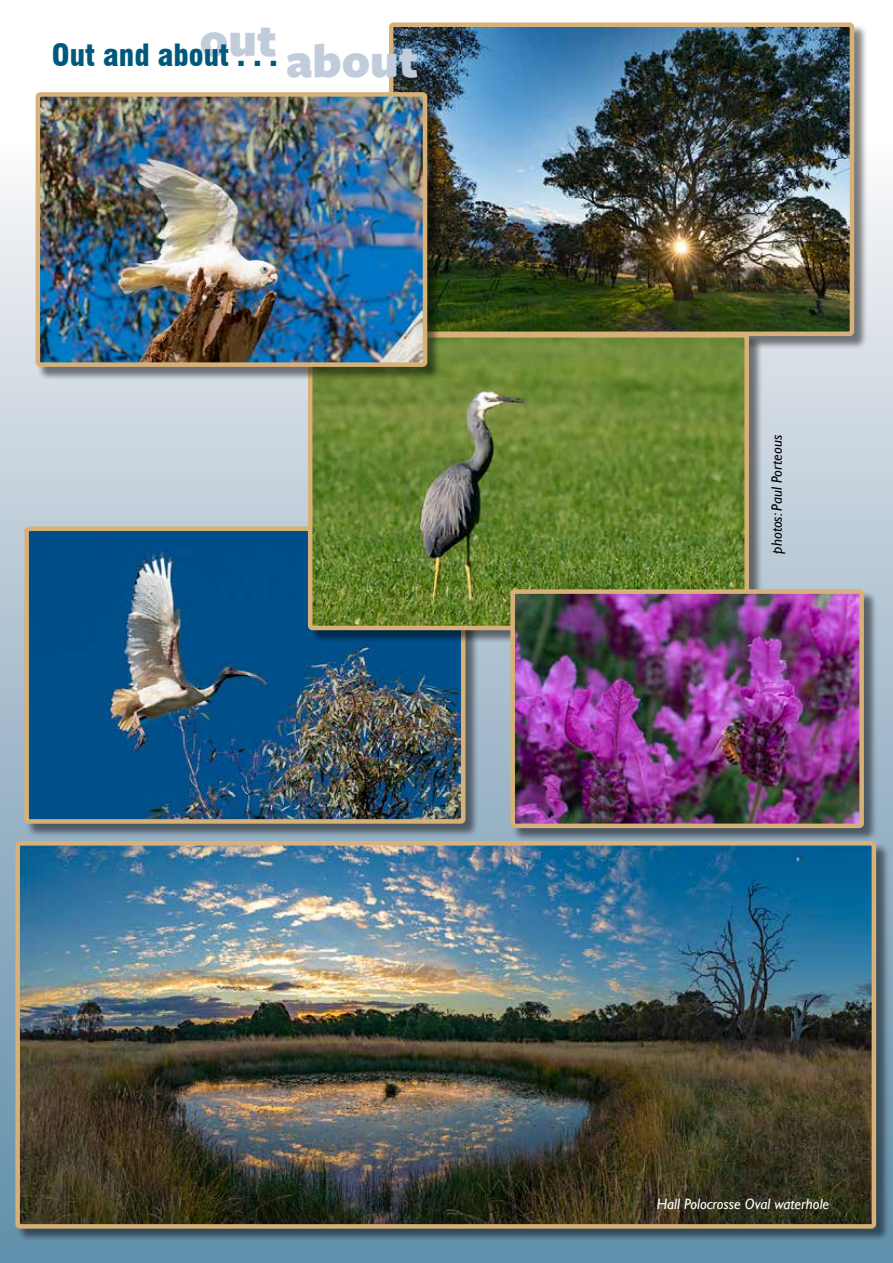
<style>
.page{position:relative;width:893px;height:1263px;background:#fff}
.page>*{position:absolute;margin:0;border:0;box-sizing:border-box;transform-origin:0 0}
.t1{font:900 49.5px "Freight Sans";color:#c2cddc}
.t2{font:900 condensed 30px "Swiss 721 BT";color:#00587d}
.t3{font:italic 15px "Gill Sans";color:#fff}
.t4{font:italic 15px "Gill Sans";color:#000}
</style>
<div class="page">
<div style="left:0;top:136px;width:893px;height:1127px;background:linear-gradient(to bottom,#f7f5f7,#5d8ba8)"></div>
<div style="left:17px;top:842px;width:872px;height:400px;background:#000;opacity:.5"></div>
<img style="left:20px;top:846px;width:851px;height:377px">
<div style="left:15px;top:841px;width:861px;height:387px;border:4px solid #d8b179;border-radius:2px"></div>
<div style="left:390px;top:24px;width:478px;height:326px;background:#000;opacity:.5"></div>
<img style="left:394px;top:28px;width:455px;height:303px">
<div style="left:389px;top:23px;width:465px;height:313px;border:4px solid #d8b179;border-radius:2px"></div>
<div style="left:26px;top:528px;width:453px;height:309px;background:#000;opacity:.5"></div>
<img style="left:29px;top:531px;width:431px;height:288px">
<div style="left:24px;top:526px;width:441px;height:298px;border:4px solid #d8b179;border-radius:2px"></div>
<div style="left:309px;top:334px;width:453px;height:310px;background:#000;opacity:.5"></div>
<img style="left:313px;top:338px;width:431px;height:287px">
<div style="left:308px;top:333px;width:441px;height:297px;border:4px solid #d8b179;border-radius:2px"></div>
<div style="left:512px;top:591px;width:365px;height:251px;background:#000;opacity:.5"></div>
<img style="left:515px;top:594px;width:344px;height:229px">
<div style="left:510px;top:589px;width:354px;height:239px;border:4px solid #d8b179;border-radius:2px"></div>
<div style="left:37px;top:94px;width:404px;height:286px;background:#000;opacity:.5"></div>
<img style="left:41px;top:97px;width:381px;height:265px">
<div style="left:36px;top:92px;width:391px;height:275px;border:4px solid #d8b179;border-radius:2px"></div>
<h1 class="t1" style="left:200px;top:35px;width:220px">out about</h1>
<h2 class="t2" style="left:52px;top:37px;width:227px">Out and about . . .</h2>
<p class="t4" style="left:768px;top:554px;width:120px;rotate:-90deg">photos: Paul Porteous</p>
<p class="t3" style="left:657px;top:1195px;width:174px">Hall Polocrosse Oval waterhole</p>
</div>
